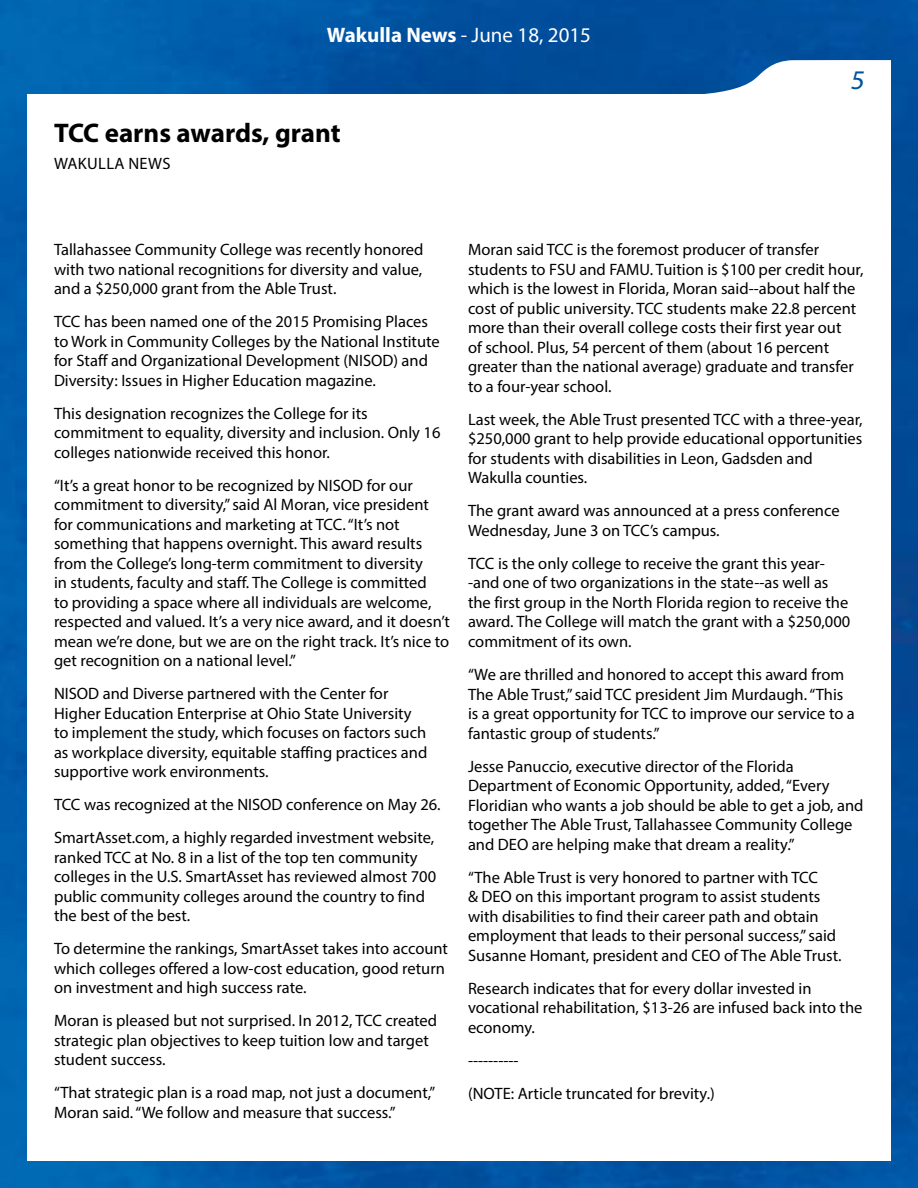
<style>
.page{position:relative;width:918px;height:1188px;background:#fff}
.page>*{position:absolute;margin:0;border:0;box-sizing:border-box;transform-origin:0 0}
.t1{font:700 27px "Myriad Pro";color:#000}
.t2{font:27px "Myriad Pro";color:#00529c}
.t3{font:21px "Myriad Pro";color:#fff}
.t4{font:16.5px/19.5px "Myriad Pro";color:#000}
.t5{font:16.5px "Myriad Pro";letter-spacing:.02em;color:#000}
.s1{font-weight:700}
</style>
<div class="page">
<img style="left:0;top:0;width:918px;height:1188px">
<div style="left:27px;top:94px;width:864px;height:1067px;background:#fff"></div>
<svg style="left:626px;top:60px;width:265px;height:34px"></svg>
<p class="t3" style="left:327px;top:22px;width:266px"><span class="s1">Wakulla News</span> - June 18, 2015</p>
<h1 class="t1" style="left:54px;top:115px;width:288px">TCC earns awards, grant</h1>
<p class="t5" style="left:54px;top:153px;width:118px">WAKULLA NEWS</p>
<h1 class="t2" style="left:850px;top:64px;width:19px">5</h1>
<p class="t4" style="left:54px;top:240px;width:371px;text-align:justify">Tallahassee Community College was recently honored with two national recognitions for diversity and value, and a $250,000 grant from the Able Trust.</p>
<p class="t4" style="left:54px;top:312px;width:387px">TCC has been named one of the 2015 Promising Places to Work in Community Colleges by the National Institute for Staff and Organizational Development (NISOD) and Diversity: Issues in Higher Education magazine.</p>
<p class="t4" style="left:54px;top:403px;width:388px">This designation recognizes the College for its commitment to equality, diversity and inclusion. Only 16 colleges nationwide received this honor.</p>
<p class="t4" style="left:54px;top:475px;width:398px">“It’s a great honor to be recognized by NISOD for our commitment to diversity,” said Al Moran, vice president for communications and marketing at TCC. “It’s not something that happens overnight. This award results from the College’s long-term commitment to diversity<br>in students, faculty and staff. The College is committed<br>to providing a space where all individuals are welcome, respected and valued. It’s a very nice award, and it doesn’t mean we’re done, but we are on the right track. It’s nice to get recognition on a national level.”</p>
<p class="t4" style="left:54px;top:684px;width:375px">NISOD and Diverse partnered with the Center for Higher Education Enterprise at Ohio State University to implement the study, which focuses on factors such as workplace diversity, equitable staffing practices and supportive work environments.</p>
<p class="t4" style="left:54px;top:788px;width:387px;line-height:33px">TCC was recognized at the NISOD conference on May 26.<br>SmartAsset.com, a highly regarded investment website,</p>
<p class="t4" style="left:54px;top:847px;width:384px">ranked TCC at No. 8 in a list of the top ten community colleges in the U.S. SmartAsset has reviewed almost 700 public community colleges around the country to find the best of the best.</p>
<p class="t4" style="left:54px;top:939px;width:396px">To determine the rankings, SmartAsset takes into account which colleges offered a low-cost education, good return on investment and high success rate.</p>
<p class="t4" style="left:54px;top:1011px;width:385px">Moran is pleased but not surprised. In 2012, TCC created strategic plan objectives to keep tuition low and target student success.</p>
<p class="t4" style="left:54px;top:1083px;width:383px">“That strategic plan is a road map, not just a document,”<br>Moran said. “We follow and measure that success.”</p>
<p class="t4" style="left:468px;top:240px;width:397px">Moran said TCC is the foremost producer of transfer students to FSU and FAMU. Tuition is $100 per credit hour, which is the lowest in Florida, Moran said--about half the cost of public university. TCC students make 22.8 percent more than their overall college costs their first year out<br>of school. Plus, 54 percent of them (about 16 percent greater than the national average) graduate and transfer to a four-year school.</p>
<p class="t4" style="left:468px;top:409px;width:396px">Last week, the Able Trust presented TCC with a three-year, $250,000 grant to help provide educational opportunities for students with disabilities in Leon, Gadsden and Wakulla counties.</p>
<p class="t4" style="left:468px;top:501px;width:373px">The grant award was announced at a press conference<br>Wednesday, June 3 on TCC’s campus.</p>
<p class="t4" style="left:468px;top:553px;width:384px">TCC is the only college to receive the grant this year--and one of two organizations in the state--as well as the first group in the North Florida region to receive the award. The College will match the grant with a $250,000 commitment of its own.</p>
<p class="t4" style="left:468px;top:664px;width:388px">“We are thrilled and honored to accept this award from The Able Trust,” said TCC president Jim Murdaugh. “This is a great opportunity for TCC to improve our service to a fantastic group of students.”</p>
<p class="t4" style="left:468px;top:756px;width:397px">Jesse Panuccio, executive director of the Florida Department of Economic Opportunity, added, “Every Floridian who wants a job should be able to get a job, and together The Able Trust, Tallahassee Community College and DEO are helping make that dream a reality.”</p>
<p class="t4" style="left:468px;top:867px;width:374px">“The Able Trust is very honored to partner with TCC<br>&amp; DEO on this important program to assist students with disabilities to find their career path and obtain employment that leads to their personal success,” said Susanne Homant, president and CEO of The Able Trust.</p>
<p class="t4" style="left:468px;top:978px;width:396px">Research indicates that for every dollar invested in vocational rehabilitation, $13-26 are infused back into the economy.</p>
<p class="t4" style="left:468px;top:1043px;width:248px;line-height:33px">----------<br>(NOTE: Article truncated for brevity.)</p>
</div>
